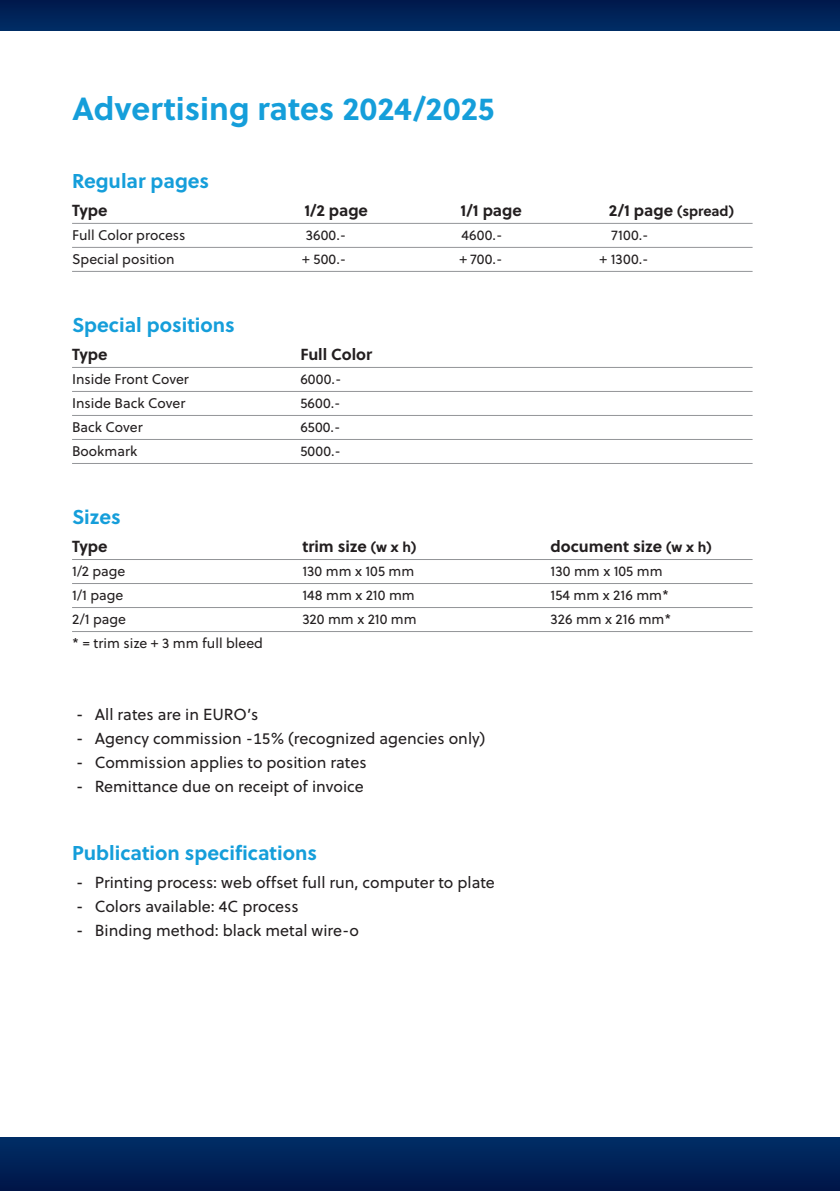
<style>
.page{position:relative;width:840px;height:1191px;background:#fff}
.page>*{position:absolute;margin:0;border:0;box-sizing:border-box;transform-origin:0 0}
.kop{font:700 32px "Soleil";color:#159eda}
.subkop{font:700 20px "Soleil";color:#159eda}
.t1{font:16px "Soleil";color:#231f20}
.platte_tekst{font:700 16px "Soleil";color:#231f20}
.platte_tekst-2{font:14px "Soleil";color:#231f20}
.platte_tekst-3{font:700 14px "Soleil";color:#231f20}
.s1{font-size:16px}
.s2{font-size:14px}
.s3{font-family:"Soleil Bk"}
</style>
<div class="page">
<div style="left:0;top:0;width:839px;height:31px;background:#002359"></div>
<div style="left:0;top:1137px;width:839px;height:54px;background:linear-gradient(to bottom,#002e67,#001547)"></div>
<hr style="left:72px;top:223px;width:680px;height:1px;background:#939598">
<hr style="left:72px;top:247px;width:680px;height:1px;background:#939598">
<hr style="left:72px;top:271px;width:680px;height:1px;background:#939598">
<hr style="left:72px;top:367px;width:680px;height:1px;background:#939598">
<hr style="left:72px;top:391px;width:680px;height:1px;background:#939598">
<hr style="left:72px;top:415px;width:680px;height:1px;background:#939598">
<hr style="left:72px;top:439px;width:680px;height:1px;background:#939598">
<hr style="left:72px;top:463px;width:680px;height:1px;background:#939598">
<hr style="left:72px;top:559px;width:680px;height:1px;background:#939598">
<hr style="left:72px;top:583px;width:680px;height:1px;background:#939598">
<hr style="left:72px;top:607px;width:680px;height:1px;background:#939598">
<hr style="left:72px;top:631px;width:680px;height:1px;background:#939598">
<p class="kop" style="left:72px;top:84px;width:423px">Advertising rates 2024/2025</p>
<p class="subkop" style="left:72px;top:165px;width:139px">Regular pages</p>
<p class="platte_tekst" style="left:72px;top:198px;width:37px">Type</p>
<p class="platte_tekst" style="left:304px;top:198px;width:65px">1/2 page</p>
<p class="platte_tekst" style="left:460px;top:198px;width:63px">1/1 page</p>
<p class="platte_tekst-3" style="left:608px;top:200px;width:127px"><span class="s1">2/1 page</span> (spread)</p>
<p class="platte_tekst-2" style="left:72px;top:225px;width:115px">Full Color process</p>
<p class="platte_tekst-2" style="left:305px;top:225px;width:42px">3600.-</p>
<p class="platte_tekst-2" style="left:461px;top:225px;width:42px">4600.-</p>
<p class="platte_tekst-2" style="left:611px;top:225px;width:38px">7100.-</p>
<p class="platte_tekst-2" style="left:72px;top:249px;width:104px">Special position</p>
<p class="platte_tekst-2" style="left:302px;top:249px;width:45px">+ 500.-</p>
<p class="platte_tekst-2" style="left:459px;top:249px;width:45px">+ 700.-</p>
<p class="platte_tekst-2" style="left:599px;top:249px;width:50px">+ 1300.-</p>
<p class="subkop" style="left:72px;top:309px;width:164px">Special positions</p>
<p class="platte_tekst" style="left:72px;top:342px;width:37px">Type</p>
<p class="platte_tekst" style="left:300px;top:342px;width:73px">Full Color</p>
<p class="platte_tekst-2" style="left:72px;top:369px;width:118px">Inside Front Cover</p>
<p class="platte_tekst-2" style="left:300px;top:369px;width:43px">6000.-</p>
<p class="platte_tekst-2" style="left:72px;top:393px;width:115px">Inside Back Cover</p>
<p class="platte_tekst-2" style="left:300px;top:393px;width:42px">5600.-</p>
<p class="platte_tekst-2" style="left:72px;top:417px;width:72px">Back Cover</p>
<p class="platte_tekst-2" style="left:300px;top:417px;width:42px">6500.-</p>
<p class="platte_tekst-2" style="left:72px;top:441px;width:67px">Bookmark</p>
<p class="platte_tekst-2" style="left:300px;top:441px;width:42px">5000.-</p>
<p class="subkop" style="left:72px;top:501px;width:50px">Sizes</p>
<p class="platte_tekst" style="left:72px;top:534px;width:37px">Type</p>
<p class="platte_tekst" style="left:302px;top:534px;width:115px">trim size <span class="s2">(w x h)</span></p>
<p class="platte_tekst" style="left:550px;top:534px;width:162px">document size <span class="s2">(w x h)</span></p>
<p class="platte_tekst-2" style="left:72px;top:561px;width:55px">1/2 page</p>
<p class="platte_tekst-2" style="left:302px;top:561px;width:113px">130 mm x 105 mm</p>
<p class="platte_tekst-2" style="left:550px;top:561px;width:113px">130 mm x 105 mm</p>
<p class="platte_tekst-2" style="left:72px;top:585px;width:53px">1/1 page</p>
<p class="platte_tekst-2" style="left:302px;top:585px;width:114px">148 mm x 210 mm</p>
<p class="platte_tekst-2" style="left:550px;top:585px;width:120px">154 mm x 216 mm*</p>
<p class="platte_tekst-2" style="left:72px;top:609px;width:56px">2/1 page</p>
<p class="platte_tekst-2" style="left:302px;top:609px;width:116px">320 mm x 210 mm</p>
<p class="platte_tekst-2" style="left:550px;top:609px;width:122px">326 mm x 216 mm*</p>
<p class="platte_tekst-2" style="left:72px;top:633px;width:192px">* = trim size + 3 mm full bleed</p>
<p class="t1" style="left:76px;top:703px;width:184px"><span class="s3">-</span> All rates are in EURO’s</p>
<p class="t1" style="left:76px;top:727px;width:410px"><span class="s3">-</span> Agency commission -15% (recognized agencies only)</p>
<p class="t1" style="left:76px;top:751px;width:292px"><span class="s3">-</span> Commission applies to position rates</p>
<p class="t1" style="left:76px;top:775px;width:289px"><span class="s3">-</span> Remittance due on receipt of invoice</p>
<p class="subkop" style="left:72px;top:837px;width:246px">Publication specifications</p>
<p class="t1" style="left:76px;top:871px;width:420px"><span class="s3">-</span> Printing process: web offset full run, computer to plate</p>
<p class="t1" style="left:76px;top:895px;width:224px"><span class="s3">-</span> Colors available: 4C process</p>
<p class="t1" style="left:76px;top:919px;width:284px"><span class="s3">-</span> Binding method: black metal wire-o</p>
</div>
